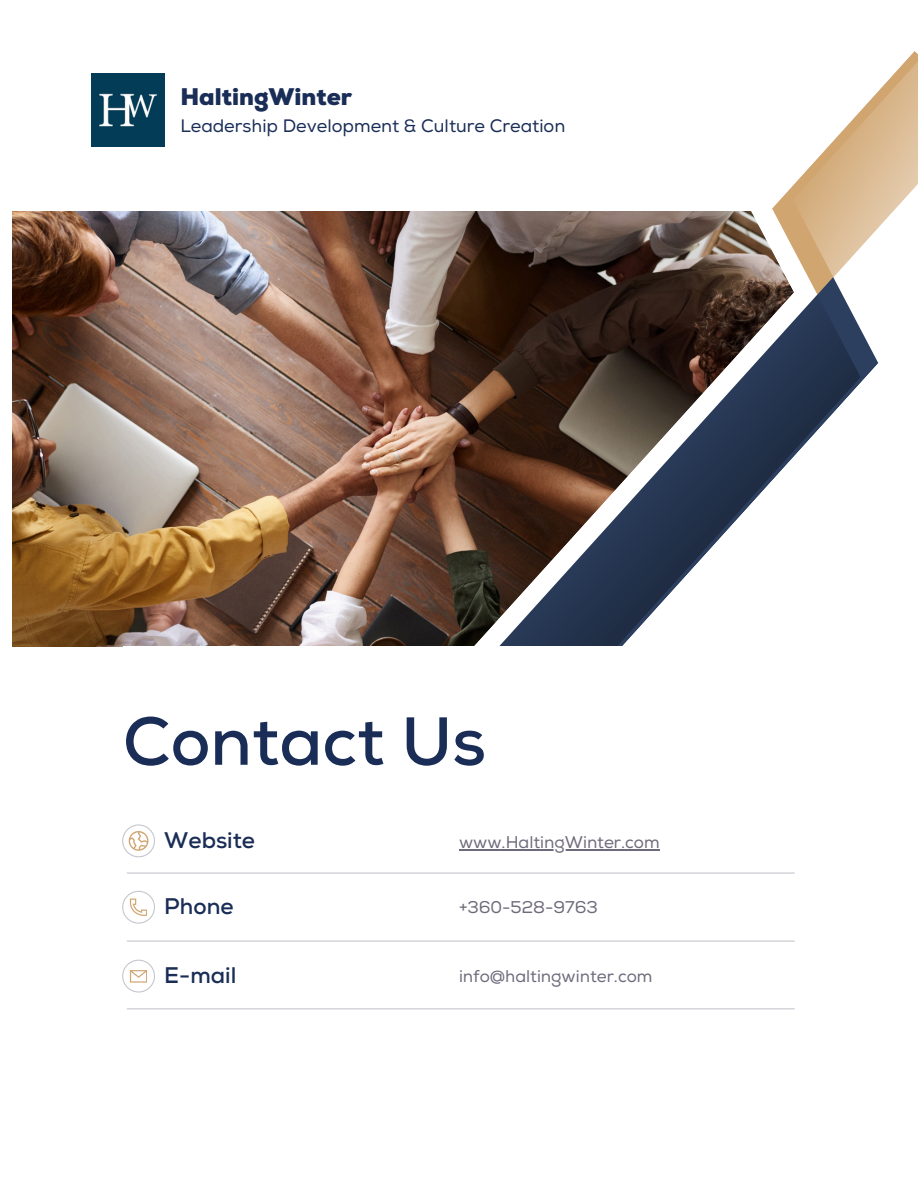
<style>
.page{position:relative;width:918px;height:1188px;background:#fff}
.page>*{position:absolute;margin:0;border:0;box-sizing:border-box;transform-origin:0 0}
.t1{font:700 67.8px "Nexa";color:#1a2d57}
.t2{font:900 24px "Nexa";color:#1a2d57}
.t3{font:700 22.5px "Nexa";color:#1a2d57}
.t4{font:18px "Nexa";color:#1a2d57}
.t5{font:16.95px "Nexa";color:#6f6a7b}
</style>
<div class="page">
<img style="left:13px;top:212px;width:442px;height:435px">
<svg style="left:455px;top:211px;width:340px;height:663px"></svg>
<svg style="left:730px;top:211px;width:20px;height:66px"></svg>
<svg style="left:750px;top:51px;width:168px;height:226px"></svg>
<svg style="left:453px;top:277px;width:390px;height:482px;background:#503f35"></svg>
<svg style="left:453px;top:295px;width:426px;height:461px"></svg>
<div style="left:123px;top:647px;width:627px;height:132px;background:#fff"></div>
<svg style="left:122px;top:824px;width:33px;height:33px"></svg>
<svg style="left:122px;top:891px;width:33px;height:32px"></svg>
<svg style="left:122px;top:960px;width:33px;height:32px"></svg>
<hr style="left:127px;top:872px;width:667px;height:2px;background:#6c7382">
<hr style="left:127px;top:941px;width:667px;height:1px;background:#6c7382">
<hr style="left:127px;top:1008px;width:667px;height:1px;background:#6c7382">
<hr style="left:459px;top:850px;width:201px;height:1px;background:#6f6a7b">
<img style="left:92px;top:74px;width:73px;height:73px">
<p class="t2" style="left:180px;top:82px;width:173px">HaltingWinter</p>
<h2 class="t4" style="left:180px;top:115px;width:387px">Leadership Development &amp; Culture Creation</h2>
<p class="t1" style="left:123px;top:701px;width:365px">Contact Us</p>
<p class="t3" style="left:164px;top:827px;width:92px">Website</p>
<h2 class="t3" style="left:164px;top:893px;width:71px">Phone</h2>
<p class="t5" style="left:459px;top:833px;width:202px">www.HaltingWinter.com</p>
<p class="t5" style="left:459px;top:897px;width:140px">+360-528-9763</p>
<p class="t3" style="left:164px;top:962px;width:74px">E-mail</p>
<h1 class="t5" style="left:459px;top:966px;width:195px">info@haltingwinter.com</h1>
</div>
